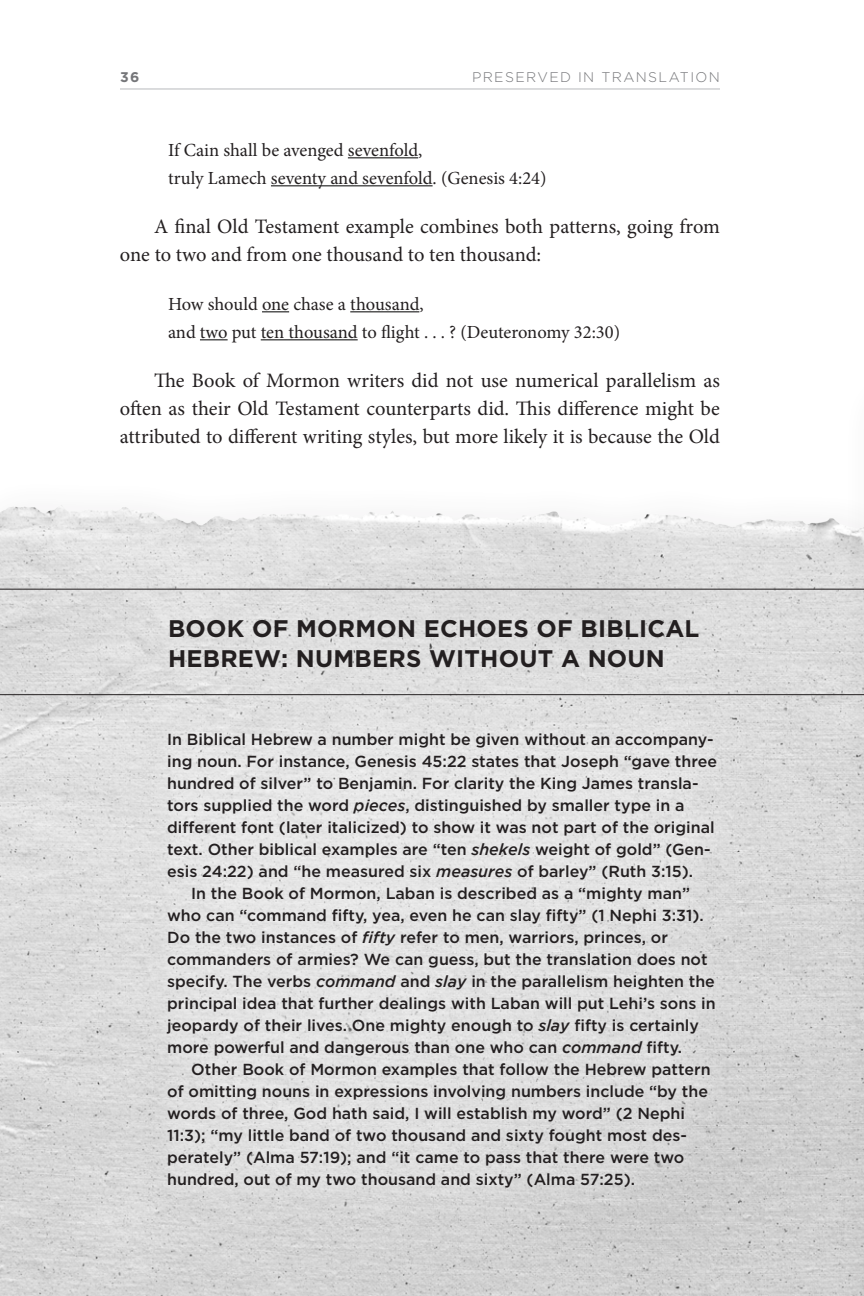
<style>
.page{position:relative;width:864px;height:1296px;background:#fff}
.page>*{position:absolute;margin:0;border:0;box-sizing:border-box;transform-origin:0 0}
.Sidebar_Title{font:700 24px/30px "Gotham";letter-spacing:.01em;color:#231f20}
.Body_Indent{font:20.4px/28px "Minion Pro";letter-spacing:-.005em;color:#231f20}
.Block_Last_no_indent{font:18.4px "Minion Pro";letter-spacing:-.005em;color:#231f20}
.Block_First{font:18.4px "Minion Pro";letter-spacing:-.005em;color:#231f20}
.Sidebar_Text{font:500 16px/22px "Gotham";color:#231f20}
.t1{font:300 14px "Gotham";letter-spacing:.1em;color:#757679}
.t2{font:700 14px "Gotham";color:#757679}
.s1{font-style:italic}
</style>
<div class="page">
<hr style="left:120px;top:89px;width:600px;height:1px;background:#b8b9bc">
<hr style="left:348px;top:157px;width:70px;height:1px;background:#000">
<hr style="left:271px;top:185px;width:162px;height:1px;background:#000">
<svg style="left:262px;top:311px;width:27px;height:1px"></svg>
<hr style="left:350px;top:311px;width:69px;height:1px;background:#000">
<svg style="left:200px;top:339px;width:28px;height:1px"></svg>
<hr style="left:261px;top:339px;width:97px;height:1px;background:#000">
<img style="left:0;top:505px;width:833px;height:791px">
<hr style="left:0;top:694px;width:864px;height:1px;background:#231f20">
<hr style="left:0;top:589px;width:864px;height:1px;background:#231f20">
<div style="left:142px;top:708px;width:598px;height:504px;background:#fff;opacity:.75"></div>
<div style="left:151px;top:716px;width:582px;height:487px;background:#fff;opacity:.75"></div>
<div style="left:833px;top:351px;width:31px;height:945px;background:#231f20;opacity:.1"></div>
<p class="t2" style="left:120px;top:69px;width:21px">36</p>
<p class="t1" style="left:472px;top:69px;width:249px">PRESERVED IN TRANSLATION</p>
<p class="Block_First" style="left:168px;top:138px;width:256px">If Cain shall be avenged sevenfold,</p>
<p class="Block_Last_no_indent" style="left:168px;top:166px;width:380px">truly Lamech seventy and sevenfold. (Genesis 4:24)</p>
<p class="Body_Indent" style="left:120px;top:213px;width:602px;text-indent:34px">A final Old Testament example combines both patterns, going from one to two and from one thousand to ten thousand:</p>
<p class="Block_First" style="left:168px;top:292px;width:257px">How should one chase a thousand,</p>
<p class="Block_Last_no_indent" style="left:168px;top:320px;width:454px">and two put ten thousand to flight . . . ? (Deuteronomy 32:30)</p>
<p class="Body_Indent" style="left:120px;top:367px;width:601px;text-align:justify;text-indent:34px">The Book of Mormon writers did not use numerical parallelism as often as their Old Testament counterparts did. This difference might be attributed to different writing styles, but more likely it is because the Old</p>
<p class="Sidebar_Title" style="left:168px;top:613px;width:533px">BOOK OF MORMON ECHOES OF BIBLICAL<br>HEBREW: NUMBERS WITHOUT A NOUN</p>
<p class="Sidebar_Text" style="left:167px;top:728px;width:551px">In Biblical Hebrew a number might be given without an accompany&shy;ing noun. For instance, Genesis 45:22 states that Joseph “gave three hundred of silver” to Benjamin. For clarity the King James transla&shy;tors supplied the word <span class="s1">pieces</span>, distinguished by smaller type in a different font (later italicized) to show it was not part of the original text. Other biblical examples are “ten <span class="s1">shekels</span> weight of gold” (Gen&shy;esis 24:22) and “he measured six <span class="s1">measures</span> of barley” (Ruth 3:15).</p>
<p class="Sidebar_Text" style="left:167px;top:882px;width:550px;text-indent:24px">In the Book of Mormon, Laban is described as a “mighty man” who can “command fifty, yea, even he can slay fifty” (1 Nephi 3:31).<br>Do the two instances of <span class="s1">fifty</span> refer to men, warriors, princes, or commanders of armies? We can guess, but the translation does not specify. The verbs <span class="s1">command</span> and <span class="s1">slay</span> in the parallelism heighten the principal idea that further dealings with Laban will put Lehi’s sons in jeopardy of their lives. One mighty enough to <span class="s1">slay</span> fifty is certainly more powerful and dangerous than one who can <span class="s1">command</span> fifty.</p>
<p class="Sidebar_Text" style="left:167px;top:1058px;width:545px;text-indent:24px">Other Book of Mormon examples that follow the Hebrew pattern of omitting nouns in expressions involving numbers include “by the words of three, God hath said, I will establish my word” (2 Nephi 11:3); “my little band of two thousand and sixty fought most des&shy;perately” (Alma 57:19); and “it came to pass that there were two hundred, out of my two thousand and sixty” (Alma 57:25).</p>
</div>
